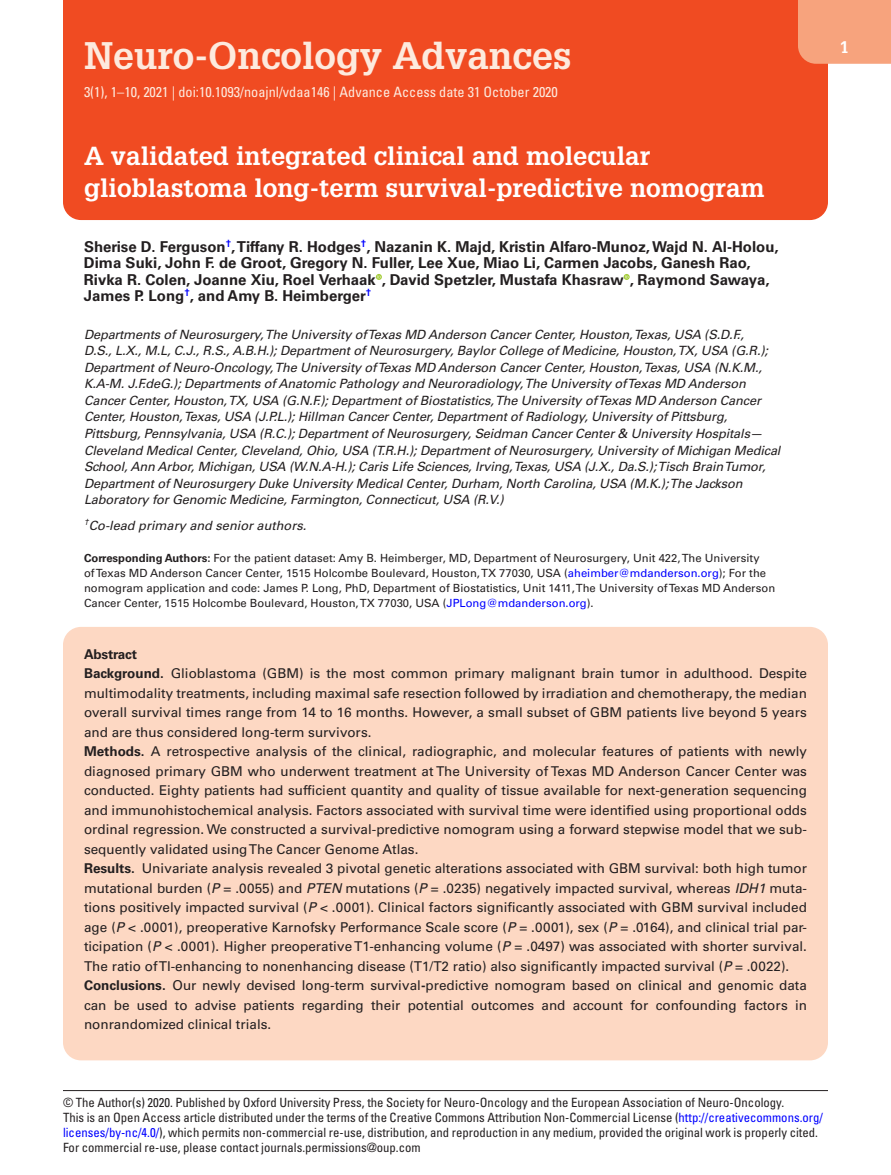
<style>
.page{position:relative;width:891px;height:1175px;background:#fff}
.page>*{position:absolute;margin:0;border:0;box-sizing:border-box;transform-origin:0 0}
.t1{font:700 37.5px "Glypha LT Std";color:#fdeade}
.t2{font:700 25.5px/31.5px "Glypha LT Std";color:#fff}
.t3{font:700 16.5px "Glypha LT Std";color:#fff}
.t4{font:700 15px/16.5px "Univers LT Std";color:#231f20}
.t5{font:condensed 14.25px "Univers LT Std";color:#fdeade}
.t6{font:13.5px/19.5px "Univers LT Std";color:#231f20}
.t7{font:italic 12.75px/16.5px "Univers LT Std";letter-spacing:-.01em;color:#231f20}
.t8{font:condensed 12.75px/15px "Univers LT Std";color:#231f20}
.t9{font:11.25px/15px "Univers LT Std";color:#231f20}
.s1{font-weight:700}
.s2{color:#00f}
.s3{font-style:italic}
</style>
<div class="page">
<div style="left:63px;top:0;width:765px;height:166px;background:#f04b22"></div>
<div style="left:798px;top:0;width:93px;height:64px;background:#f7a37d"></div>
<hr style="left:63px;top:1090px;width:765px;height:1px;background:#231f20">
<div style="left:63px;top:627px;width:765px;height:433px;background:#fdd8c3;border-radius:18px"></div>
<svg style="left:376px;top:274px;width:6px;height:6px"></svg>
<svg style="left:624px;top:274px;width:6px;height:6px"></svg>
<div style="left:63px;top:166px;width:765px;height:54px;background:#f04b22"></div>
<h1 class="t1" style="left:84px;top:32px;width:489px">Neuro-Oncology Advances</h1>
<p class="t5" style="left:84px;top:83px;width:475px">3(1), 1–10, 2021 | doi:10.1093/noajnl/vdaa146 | Advance Access date 31 October 2020</p>
<h2 class="t2" style="left:84px;top:140px;width:682px">A validated integrated clinical and molecular glioblastoma long-term survival-predictive nomogram</h2>
<p class="t4" style="left:84px;top:238px;width:696px">Sherise D. Ferguson<sup>†</sup>, Tiffany R. Hodges<sup>†</sup>, Nazanin K. Majd, Kristin Alfaro-Munoz, Wajd N. Al-Holou, Dima Suki, John F. de Groot, Gregory N. Fuller, Lee Xue, Miao Li, Carmen Jacobs, Ganesh Rao, Rivka R. Colen, Joanne Xiu, Roel Verhaak , David Spetzler, Mustafa Khasraw , Raymond Sawaya, James P. Long<sup>†</sup>, and Amy B. Heimberger<sup>†</sup></p>
<p class="t7" style="left:84px;top:326px;width:698px">Departments of Neurosurgery, The University of Texas MD Anderson Cancer Center, Houston, Texas, USA (S.D.F.,<br>D.S., L.X., M.L, C.J., R.S., A.B.H.); Department of Neurosurgery, Baylor College of Medicine, Houston, TX, USA (G.R.); Department of Neuro-Oncology, The University of Texas MD Anderson Cancer Center, Houston, Texas, USA (N.K.M., K.A-M. J.F.deG.); Departments of Anatomic Pathology and Neuroradiology, The University of Texas MD Anderson Cancer Center, Houston, TX, USA (G.N.F.); Department of Biostatistics, The University of Texas MD Anderson Cancer Center, Houston, Texas, USA (J.P.L.); Hillman Cancer Center, Department of Radiology, University of Pittsburg, Pittsburg, Pennsylvania, USA (R.C.); Department of Neurosurgery, Seidman Cancer Center &amp; University Hospitals— Cleveland Medical Center, Cleveland, Ohio, USA (T.R.H.); Department of Neurosurgery, University of Michigan Medical School, Ann Arbor, Michigan, USA (W.N.A-H.); Caris Life Sciences, Irving, Texas, USA (J.X., Da.S.); Tisch Brain Tumor, Department of Neurosurgery Duke University Medical Center, Durham, North Carolina, USA (M.K.); The Jackson Laboratory for Genomic Medicine, Farmington, Connecticut, USA (R.V.)</p>
<p class="t7" style="left:84px;top:517px;width:224px"><sup>†</sup>Co-lead primary and senior authors.</p>
<p class="t9" style="left:84px;top:550px;width:693px"><span class="s1">Corresponding Authors:</span> For the patient dataset: Amy B. Heimberger, MD, Department of Neurosurgery, Unit 422, The University<br>of Texas MD Anderson Cancer Center, 1515 Holcombe Boulevard, Houston, TX 77030, USA (<span class="s2">aheimber@mdanderson.org</span>); For the nomogram application and code: James P. Long, PhD, Department of Biostatistics, Unit 1411, The University of Texas MD Anderson Cancer Center, 1515 Holcombe Boulevard, Houston, TX 77030, USA (<span class="s2">JPLong@mdanderson.org</span>).</p>
<p class="t6" style="left:84px;top:644px;width:725px"><span class="s1">Abstract<br>Background.</span> Glioblastoma (GBM) is the most common primary malignant brain tumor in adulthood. Despite multimodality treatments, including maximal safe resection followed by irradiation and chemotherapy, the median overall survival times range from 14 to 16 months. However, a small subset of GBM patients live beyond 5 years and are thus considered long-term survivors.<br><span class="s1">Methods.</span> A retrospective analysis of the clinical, radiographic, and molecular features of patients with newly diagnosed primary GBM who underwent treatment at The University of Texas MD Anderson Cancer Center was conducted. Eighty patients had sufficient quantity and quality of tissue available for next-generation sequencing and immunohistochemical analysis. Factors associated with survival time were identified using proportional odds ordinal regression. We constructed a survival-predictive nomogram using a forward stepwise model that we sub&shy;sequently validated using The Cancer Genome Atlas.<br><span class="s1">Results.</span> Univariate analysis revealed 3 pivotal genetic alterations associated with GBM survival: both high tumor mutational burden (<span class="s3">P</span> = .0055) and <span class="s3">PTEN</span> mutations (<span class="s3">P</span> = .0235) negatively impacted survival, whereas <span class="s3">IDH1</span> muta&shy;tions positively impacted survival (<span class="s3">P</span> &lt; .0001). Clinical factors significantly associated with GBM survival included age (<span class="s3">P</span> &lt; .0001), preoperative Karnofsky Performance Scale score (<span class="s3">P</span> = .0001), sex (<span class="s3">P</span> = .0164), and clinical trial par&shy;ticipation (<span class="s3">P</span> &lt; .0001). Higher preoperative T1-enhancing volume (<span class="s3">P</span> = .0497) was associated with shorter survival.<br>The ratio of TI-enhancing to nonenhancing disease (T1/T2 ratio) also significantly impacted survival (<span class="s3">P</span> = .0022).<br><span class="s1">Conclusions.</span> Our newly devised long-term survival<span class="s1">-</span>predictive nomogram based on clinical and genomic data can be used to advise patients regarding their potential outcomes and account for confounding factors in nonrandomized clinical trials.</p>
<p class="t3" style="left:840px;top:37px;width:11px">1</p>
<p class="t8" style="left:63px;top:1095px;width:723px">© The Author(s) 2020. Published by Oxford University Press, the Society for Neuro-Oncology and the European Association of Neuro-Oncology.</p>
<p class="t8" style="left:63px;top:1110px;width:762px">This is an Open Access article distributed under the terms of the Creative Commons Attribution Non-Commercial License (<span class="s2">http://creativecommons.org/ licenses/by-nc/4.0/</span>), which permits non-commercial re-use, distribution, and reproduction in any medium, provided the original work is properly cited.<br>For commercial re-use, please contact journals.permissions@oup.com</p>
</div>
